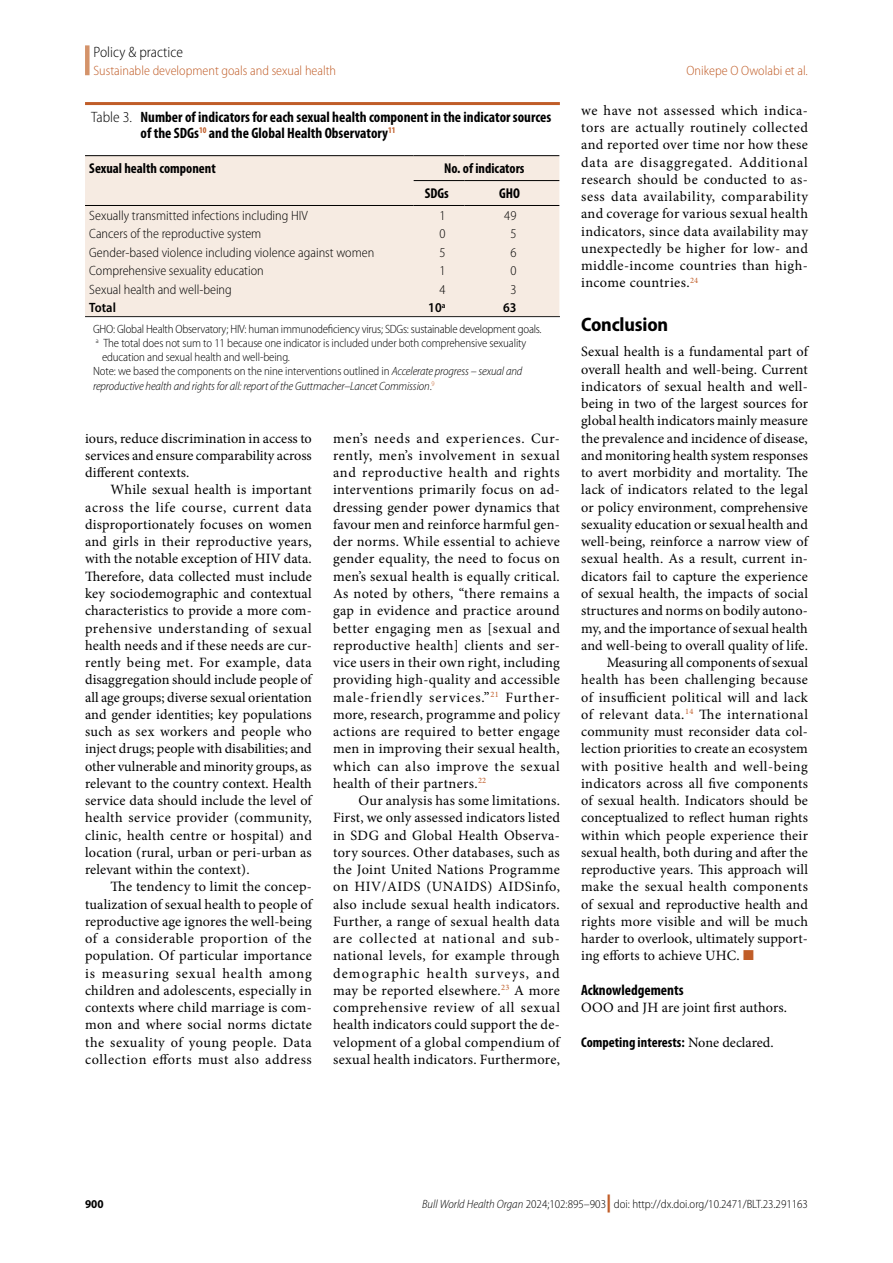
<style>
.page{position:relative;width:893px;height:1263px;background:#fff}
.page>*{position:absolute;margin:0;border:0;box-sizing:border-box;transform-origin:0 0}
.Head_1{font:700 semi-condensed 19.5px "Myriad Pro";letter-spacing:-.01em;color:#000}
.Tbl_Title{font:700 condensed 15px/16.5px "Myriad Pro";color:#000}
.Acknowledgement_Hd{font:700 condensed 15px "Myriad Pro";color:#000}
.Section_Title{font:300 semi-condensed 15px "Myriad Pro";color:#000}
.Para_Ind{font:14.25px/17.2px "Minion Pro";letter-spacing:.02em;color:#000;text-align:justify}
.Para_No_Ind{font:14.25px/17.2px "Minion Pro";letter-spacing:.005em;color:#000;text-align:justify}
.Tbl_Col_Hd{font:700 condensed 14.25px "Myriad Pro";color:#000}
.Competing_interests{font:700 condensed 14.25px "Myriad Pro";color:#000}
.Tbl_Body{font:300 semi-condensed 13.5px "Myriad Pro";color:#000}
.RH_Outside{font:300 semi-condensed 13.5px "Myriad Pro";color:#c05d28}
.RH_Inside{font:300 semi-condensed 13.5px "Myriad Pro";color:#c05d28}
.Tbl_Body-2{font:600 semi-condensed 13.5px "Myriad Pro";color:#000}
.Tbl_FN{font:300 semi-condensed 12px/14.2px "Myriad Pro";letter-spacing:-.01em;color:#000}
.Tbl_FN_no_indent{font:italic 300 semi-condensed 12px/14.2px "Myriad Pro";letter-spacing:-.01em;color:#000}
.Tbl_FN1_no_indent{font:300 semi-condensed 12px "Myriad Pro";letter-spacing:-.02em;color:#000}
.t1{font:700 semi-condensed 12px "Myriad Pro";color:#000}
.s1{font-weight:300;font-stretch:semi-condensed}
.s2{font-style:normal}
.s3{color:#c05d28}
.s4{font-family:"Minion Pro";font-weight:400;font-stretch:normal}
.s5{font-style:italic}
.s6{font-weight:900;font-stretch:normal;font-size:18px;color:#c05d28}
</style>
<div class="page">
<div style="left:85px;top:45px;width:5px;height:30px;background:#d4936a"></div>
<hr style="left:85px;top:102px;width:475px;height:3px;background:#c05d28">
<hr style="left:85px;top:316px;width:475px;height:1px;background:#000">
<div style="left:85px;top:156px;width:474px;height:160px;background:#f6ebe2"></div>
<hr style="left:85px;top:155px;width:329px;height:1px;background:#000">
<hr style="left:414px;top:155px;width:50px;height:1px;background:#000">
<hr style="left:464px;top:155px;width:95px;height:1px;background:#000">
<hr style="left:414px;top:180px;width:50px;height:1px;background:#000">
<hr style="left:464px;top:180px;width:95px;height:1px;background:#000">
<hr style="left:85px;top:205px;width:329px;height:1px;background:#000">
<hr style="left:414px;top:205px;width:50px;height:1px;background:#000">
<hr style="left:464px;top:205px;width:95px;height:1px;background:#000">
<p class="Section_Title" style="left:94px;top:44px;width:91px">Policy &amp; practice</p>
<p class="RH_Outside" style="left:94px;top:63px;width:244px">Sustainable development goals and sexual health</p>
<p class="Tbl_Title" style="left:141px;top:109px;width:412px;text-indent:-50px"><span class="s1">Table 3.</span> Number of indicators for each sexual health component in the indicator sources of the SDGs<sup>10</sup> and the Global Health Observatory<sup>11</sup></p>
<p class="Tbl_Col_Hd" style="left:89px;top:160px;width:128px">Sexual health component</p>
<p class="Tbl_Col_Hd" style="left:444px;top:160px;width:82px">No. of indicators</p>
<p class="Tbl_Col_Hd" style="left:425px;top:185px;width:25px">SDGs</p>
<p class="Tbl_Col_Hd" style="left:499px;top:185px;width:22px">GHO</p>
<p class="Tbl_Body" style="left:89px;top:208px;width:220px">Sexually transmitted infections including HIV</p>
<p class="Tbl_Body" style="left:439px;top:208px;width:8px">1</p>
<p class="Tbl_Body" style="left:504px;top:208px;width:14px">49</p>
<p class="Tbl_Body" style="left:89px;top:227px;width:174px">Cancers of the reproductive system</p>
<p class="Tbl_Body" style="left:439px;top:227px;width:8px">0</p>
<p class="Tbl_Body" style="left:510px;top:227px;width:8px">5</p>
<p class="Tbl_Body" style="left:89px;top:245px;width:286px">Gender-based violence including violence against women</p>
<p class="Tbl_Body" style="left:439px;top:245px;width:8px">5</p>
<p class="Tbl_Body" style="left:510px;top:245px;width:8px">6</p>
<p class="Tbl_Body" style="left:89px;top:263px;width:176px">Comprehensive sexuality education</p>
<p class="Tbl_Body" style="left:439px;top:263px;width:8px">1</p>
<p class="Tbl_Body" style="left:510px;top:263px;width:8px">0</p>
<p class="Tbl_Body" style="left:89px;top:282px;width:144px">Sexual health and well-being</p>
<p class="Tbl_Body" style="left:439px;top:282px;width:8px">4</p>
<p class="Tbl_Body" style="left:510px;top:282px;width:8px">3</p>
<p class="Tbl_Body-2" style="left:89px;top:300px;width:28px">Total</p>
<p class="Tbl_Body-2" style="left:428px;top:300px;width:19px">10<sup>a</sup></p>
<p class="Tbl_Body-2" style="left:503px;top:300px;width:15px">63</p>
<p class="Tbl_FN1_no_indent" style="left:93px;top:322px;width:450px">GHO: Global Health Observatory; HIV: human immunodeficiency virus; SDGs: sustainable development goals.</p>
<p class="Tbl_FN" style="left:102px;top:336px;width:426px;text-indent:-6px"><sup>a</sup> The total does not sum to 11 because one indicator is included under both comprehensive sexuality education and sexual health and well-being.</p>
<p class="Tbl_FN_no_indent" style="left:93px;top:364px;width:431px"><span class="s2">Note: we based the components on the nine interventions outlined in</span> Accelerate progress – sexual and reproductive health and rights for all: report of the Guttmacher–Lancet Commission<span class="s2">.</span><sup>9</sup></p>
<p class="Para_Ind" style="left:85px;top:430px;width:228px">iours, reduce discrimination in access to services and ensure comparability across different contexts.</p>
<p class="Para_Ind" style="left:85px;top:481px;width:228px;text-indent:26px">While sexual health is important across the life course, current data disproportionately focuses on women and girls in their reproductive years, with the notable exception of HIV data.<br>Therefore, data collected must include key sociodemographic and contextual characteristics to provide a more com&shy;prehensive understanding of sexual health needs and if these needs are cur&shy;rently being met. For example, data disaggregation should include people of all age groups; diverse sexual orientation and gender identities; key populations such as sex workers and people who inject drugs; people with disabilities; and other vulnerable and minority groups, as relevant to the country context. Health service data should include the level of health service provider (community, clinic, health centre or hospital) and location (rural, urban or peri-urban as relevant within the context).</p>
<p class="Para_Ind" style="left:85px;top:878px;width:228px;text-indent:26px">The tendency to limit the concep&shy;tualization of sexual health to people of reproductive age ignores the well-being of a considerable proportion of the population. Of particular importance is measuring sexual health among children and adolescents, especially in contexts where child marriage is com&shy;mon and where social norms dictate the sexuality of young people. Data collection efforts must also address</p>
<p class="Para_Ind" style="left:333px;top:430px;width:228px">men’s needs and experiences. Cur&shy;rently, men’s involvement in sexual and reproductive health and rights interventions primarily focus on ad&shy;dressing gender power dynamics that favour men and reinforce harmful gen&shy;der norms. While essential to achieve gender equality, the need to focus on men’s sexual health is equally critical.<br>As noted by others, “there remains a gap in evidence and practice around better engaging men as [sexual and reproductive health] clients and ser&shy;vice users in their own right, including providing high-quality and accessible male-friendly services.”<sup>21</sup> Further&shy;more, research, programme and policy actions are required to better engage men in improving their sexual health, which can also improve the sexual health of their partners.<sup>22</sup></p>
<p class="Para_Ind" style="left:333px;top:792px;width:228px;text-indent:26px">Our analysis has some limitations.<br>First, we only assessed indicators listed in SDG and Global Health Observa&shy;tory sources. Other databases, such as the Joint United Nations Programme on HIV/AIDS (UNAIDS) AIDSinfo, also include sexual health indicators.<br>Further, a range of sexual health data are collected at national and sub&shy;national levels, for example through demographic health surveys, and may be reported elsewhere.<sup>23</sup> A more comprehensive review of all sexual health indicators could support the de&shy;velopment of a global compendium of sexual health indicators. Furthermore,</p>
<p class="RH_Inside" style="left:687px;top:63px;width:123px">Onikepe O Owolabi et al.</p>
<p class="Para_Ind" style="left:581px;top:102px;width:228px">we have not assessed which indica&shy;tors are actually routinely collected and reported over time nor how these data are disaggregated. Additional research should be conducted to as&shy;sess data availability, comparability and coverage for various sexual health indicators, since data availability may unexpectedly be higher for low- and middle-income countries than high&shy;income countries.<sup>24</sup></p>
<p class="Head_1" style="left:581px;top:313px;width:89px">Conclusion</p>
<p class="Para_No_Ind" style="left:581px;top:343px;width:228px">Sexual health is a fundamental part of overall health and well-being. Current indicators of sexual health and well&shy;being in two of the largest sources for global health indicators mainly measure the prevalence and incidence of disease, and monitoring health system responses to avert morbidity and mortality. The lack of indicators related to the legal or policy environment, comprehensive sexuality education or sexual health and well-being, reinforce a narrow view of sexual health. As a result, current in&shy;dicators fail to capture the experience of sexual health, the impacts of social structures and norms on bodily autono&shy;my, and the importance of sexual health and well-being to overall quality of life.</p>
<p class="Para_Ind" style="left:581px;top:654px;width:228px;text-indent:26px">Measuring all components of sexual health has been challenging because of insufficient political will and lack of relevant data.<sup>14</sup> The international community must reconsider data col&shy;lection priorities to create an ecosystem with positive health and well-being indicators across all five components of sexual health. Indicators should be conceptualized to reflect human rights within which people experience their sexual health, both during and after the reproductive years. This approach will make the sexual health components of sexual and reproductive health and rights more visible and will be much harder to overlook, ultimately support&shy;ing efforts to achieve UHC. <span class="s3">■</span></p>
<p class="Acknowledgement_Hd" style="left:581px;top:981px;width:104px">Acknowledgements</p>
<p class="Para_No_Ind" style="left:581px;top:999px;width:207px">OOO and JH are joint first authors.</p>
<p class="Competing_interests" style="left:581px;top:1034px;width:194px">Competing interests: <span class="s4">None declared.</span></p>
<p class="t1" style="left:85px;top:1197px;width:20px">900</p>
<p class="Tbl_FN" style="left:422px;top:1197px;width:387px"><span class="s5">Bull World Health Organ</span> 2024;102:895–903<span class="s6">|</span> doi: http://dx.doi.org/10.2471/BLT.23.291163</p>
</div>
